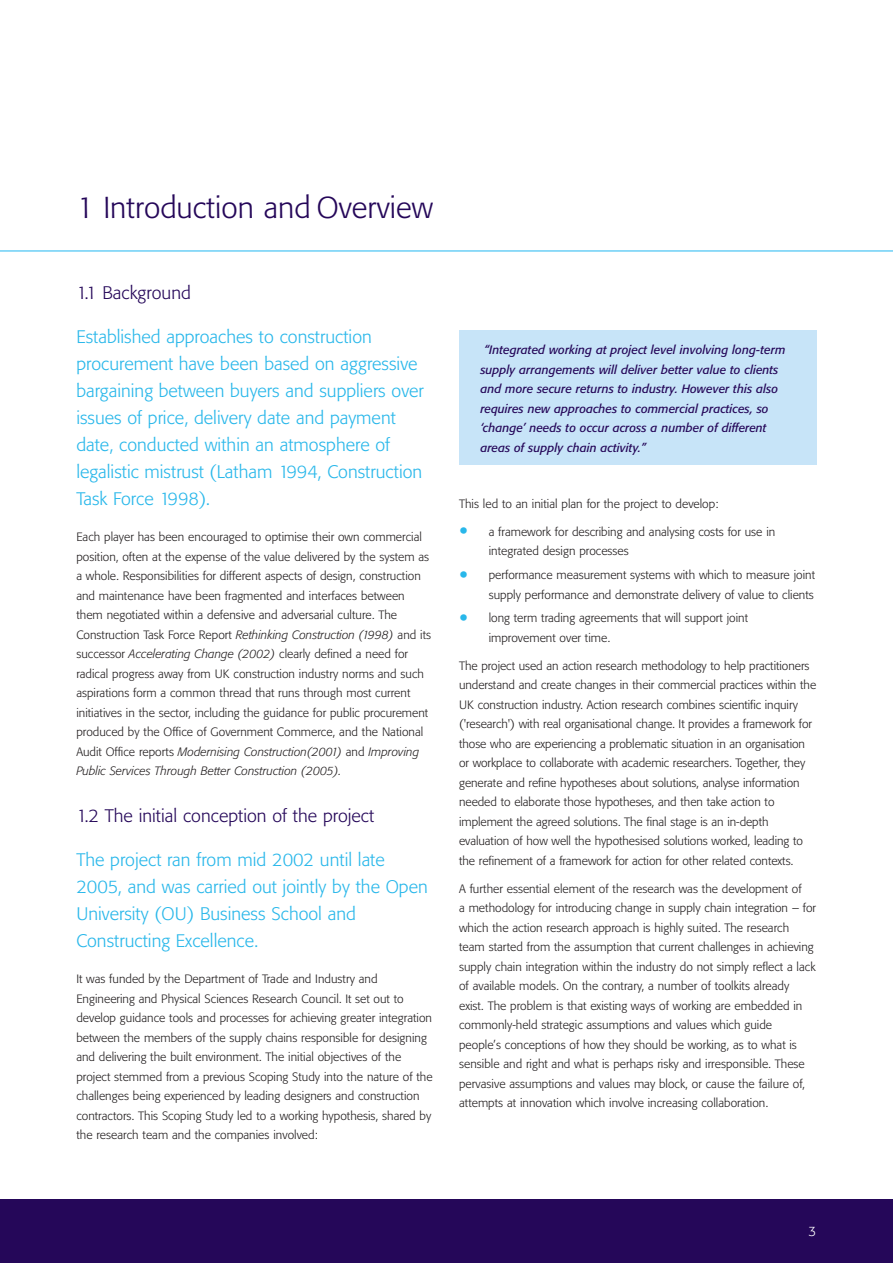
<style>
.page{position:relative;width:893px;height:1263px;background:#fff}
.page>*{position:absolute;margin:0;border:0;box-sizing:border-box;transform-origin:0 0}
.t1{font:300 30px "Formata BQ";color:#250759}
.t2{font:300 18px/27px "Formata BQ";color:#28b7ea}
.t3{font:300 18px "Formata BQ";color:#250759}
.t4{font:300 13.5px "Formata BQ";color:#fff}
.t5{font:300 12px/19.5px "Formata BQ";color:#231f20}
.t6{font:italic 12px/19.5px "Formata BQ";color:#250759}
.s1{font-style:italic}
.s2{font-size:27px;color:#28b7ea}
</style>
<div class="page">
<div style="left:459px;top:330px;width:357px;height:135px;background:#c7e4f8"></div>
<hr style="left:0;top:250px;width:892px;height:2px;background:#6ccff6">
<div style="left:0;top:1199px;width:892px;height:64px;background:#250759"></div>
<h1 class="t1" style="left:76px;top:194px;width:358px">1 Introduction and Overview</h1>
<h2 class="t3" style="left:76px;top:285px;width:116px">1.1 Background</h2>
<p class="t2" style="left:76px;top:325px;width:349px">Established approaches to construction procurement have been based on aggressive bargaining between buyers and suppliers over issues of price, delivery date and payment date, conducted within an atmosphere of legalistic mistrust (Latham 1994, Construction Task Force 1998).</p>
<p class="t5" style="left:76px;top:528px;width:356px">Each player has been encouraged to optimise their own commercial position, often at the expense of the value delivered by the system as a whole. Responsibilities for different aspects of design, construction and maintenance have been fragmented and interfaces between them negotiated within a defensive and adversarial culture. The Construction Task Force Report <span class="s1">Rethinking Construction (1998)</span> and its successor <span class="s1">Accelerating Change (2002)</span> clearly defined a need for radical progress away from UK construction industry norms and such aspirations form a common thread that runs through most current initiatives in the sector, including the guidance for public procurement produced by the Office of Government Commerce, and the National Audit Office reports <span class="s1">Modernising Construction(2001)</span> and <span class="s1">Improving Public Services Through Better Construction (2005).</span></p>
<h2 class="t3" style="left:76px;top:808px;width:299px">1.2 The initial conception of the project</h2>
<h2 class="t2" style="left:76px;top:848px;width:353px">The project ran from mid 2002 until late 2005, and was carried out jointly by the Open University (OU) Business School and Constructing Excellence.</h2>
<p class="t5" style="left:76px;top:970px;width:358px">It was funded by the Department of Trade and Industry and Engineering and Physical Sciences Research Council. It set out to develop guidance tools and processes for achieving greater integration between the members of the supply chains responsible for designing and delivering the built environment. The initial objectives of the project stemmed from a previous Scoping Study into the nature of the challenges being experienced by leading designers and construction contractors. This Scoping Study led to a working hypothesis, shared by the research team and the companies involved:</p>
<p class="t6" style="left:480px;top:341px;width:307px;text-indent:4px">“Integrated working at project level involving long-term supply arrangements will deliver better value to clients and more secure returns to industry. However this also requires new approaches to commercial practices, so ‘change’ needs to occur across a number of different areas of supply chain activity.”</p>
<p class="t5" style="left:459px;top:495px;width:261px">This led to an initial plan for the project to develop:</p>
<p class="t5" style="left:489px;top:523px;width:288px;text-indent:-30px"><span class="s2">•</span> a framework for describing and analysing costs for use in integrated design processes</p>
<p class="t5" style="left:459px;top:566px;width:357px;text-align:right"><span class="s2">•</span> performance measurement systems with which to measure joint supply performance and demonstrate delivery of value to clients</p>
<p class="t5" style="left:489px;top:609px;width:261px;text-indent:-30px"><span class="s2">•</span> long term trading agreements that will support joint improvement over time.</p>
<p class="t5" style="left:459px;top:657px;width:359px">The project used an action research methodology to help practitioners understand and create changes in their commercial practices within the UK construction industry. Action research combines scientific inquiry ('research') with real organisational change. It provides a framework for those who are experiencing a problematic situation in an organisation or workplace to collaborate with academic researchers. Together, they generate and refine hypotheses about solutions, analyse information needed to elaborate those hypotheses, and then take action to implement the agreed solutions. The final stage is an in-depth evaluation of how well the hypothesised solutions worked, leading to the refinement of a framework for action for other related contexts.</p>
<p class="t5" style="left:459px;top:880px;width:358px">A further essential element of the research was the development of<br>a methodology for introducing change in supply chain integration – for which the action research approach is highly suited. The research team started from the assumption that current challenges in achieving supply chain integration within the industry do not simply reflect a lack of available models. On the contrary, a number of toolkits already exist. The problem is that existing ways of working are embedded in commonly-held strategic assumptions and values which guide people’s conceptions of how they should be working, as to what is sensible and right and what is perhaps risky and irresponsible. These pervasive assumptions and values may block, or cause the failure of, attempts at innovation which involve increasing collaboration.</p>
<p class="t4" style="left:808px;top:1225px;width:9px">3</p>
</div>
